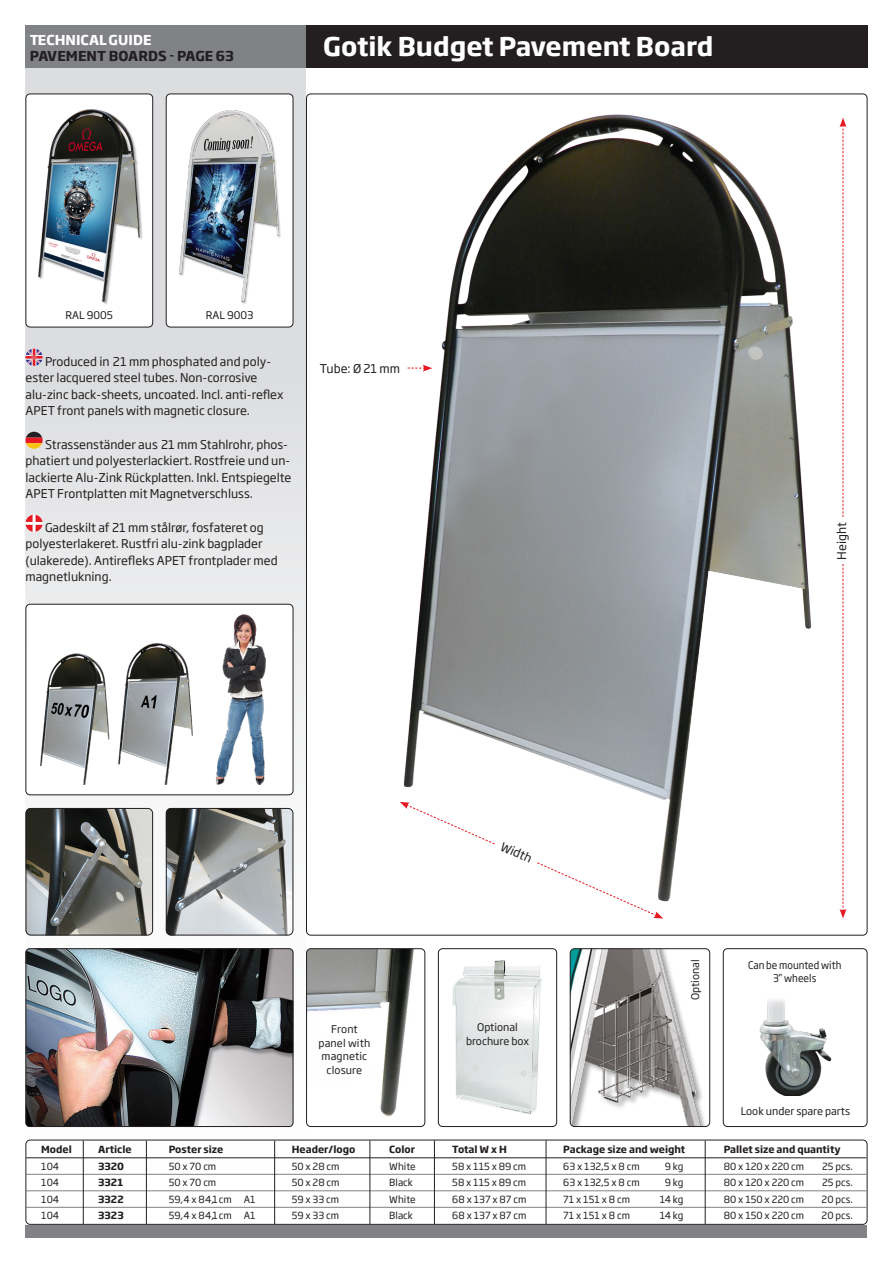
<style>
.page{position:relative;width:893px;height:1263px;background:#fff}
.page>*{position:absolute;margin:0;border:0;box-sizing:border-box;transform-origin:0 0}
.t1{font:700 25.5px "Soho Gothic Pro";color:#fff}
.t2{font:700 13.5px "Soho Gothic Pro";letter-spacing:.005em;color:#231f20}
.t3{font:700 13.5px "Soho Gothic Pro";letter-spacing:.005em;color:#fff}
.t4{font:12px/16.5px "Soho Gothic Pro";color:#231f20}
.t5{font:10.5px/13.5px "Soho Gothic Pro";color:#231f20;text-align:center}
.t6{font:10.5px/13.5px "Soho Gothic Pro";color:#231f20;text-align:center;scale:.92 1}
.t7{font:9.75px "Soho Gothic Pro";color:#231f20}
.t8{font:700 9.75px "Soho Gothic Pro";color:#231f20}
</style>
<div class="page">
<div style="left:306px;top:26px;width:561px;height:42px;background:#231f20"></div>
<div style="left:26px;top:26px;width:280px;height:42px;background:#808285"></div>
<div style="left:26px;top:1225px;width:841px;height:12px;background:#808285"></div>
<div style="left:26px;top:68px;width:280px;height:1157px;background:linear-gradient(to bottom,#d6d7da,#fff)"></div>
<div style="left:26px;top:94px;width:127px;height:233px;background:#fff;border-radius:4px"></div>
<div style="left:26px;top:94px;width:127px;height:233px;border:1px solid #231f20;border-radius:4px"></div>
<div style="left:166px;top:94px;width:127px;height:233px;background:#fff;border-radius:4px"></div>
<div style="left:166px;top:94px;width:127px;height:233px;border:1px solid #231f20;border-radius:4px"></div>
<svg style="left:26px;top:349px;width:17px;height:17px"></svg>
<svg style="left:26px;top:432px;width:17px;height:17px"></svg>
<svg style="left:26px;top:515px;width:17px;height:17px"></svg>
<img style="left:26px;top:948px;width:267px;height:179px">
<div style="left:26px;top:948px;width:267px;height:179px;border:1px solid #231f20;border-radius:4px"></div>
<img style="left:26px;top:808px;width:127px;height:127px">
<div style="left:26px;top:808px;width:127px;height:127px;border:1px solid #231f20;border-radius:5px"></div>
<img style="left:166px;top:808px;width:127px;height:127px">
<div style="left:166px;top:808px;width:127px;height:127px;border:1px solid #231f20;border-radius:5px"></div>
<img style="left:308px;top:949px;width:117px;height:177px">
<div style="left:306px;top:948px;width:119px;height:179px;border:1px solid #231f20;border-radius:4px"></div>
<img style="left:570px;top:950px;width:140px;height:176px">
<div style="left:570px;top:948px;width:140px;height:179px;border:1px solid #231f20;border-radius:4px"></div>
<div style="left:723px;top:948px;width:144px;height:179px;border:1px solid #231f20;border-radius:4px"></div>
<img style="left:759px;top:1000px;width:72px;height:96px">
<img style="left:453px;top:961px;width:89px;height:153px">
<div style="left:438px;top:948px;width:119px;height:179px;border:1px solid #231f20;border-radius:4px"></div>
<div style="left:26px;top:604px;width:267px;height:191px;background:#fff;border-radius:4px"></div>
<img style="left:40px;top:614px;width:226px;height:170px">
<div style="left:26px;top:604px;width:267px;height:191px;border:1px solid #231f20;border-radius:4px"></div>
<div style="left:38px;top:110px;width:105px;height:195px;background:#231f20;opacity:.4"></div>
<img style="left:38px;top:110px;width:101px;height:192px">
<div style="left:179px;top:110px;width:103px;height:195px;background:#231f20;opacity:.4"></div>
<img style="left:180px;top:111px;width:98px;height:191px">
<img style="left:404px;top:115px;width:407px;height:786px">
<svg style="left:839px;top:118px;width:7px;height:800px"></svg>
<div style="left:837px;top:518px;width:10px;height:46px;background:#fff"></div>
<svg style="left:400px;top:802px;width:263px;height:116px"></svg>
<svg style="left:408px;top:365px;width:24px;height:7px"></svg>
<hr style="left:26px;top:1157px;width:840px;height:1px;background:#231f20">
<hr style="left:26px;top:1174px;width:840px;height:1px;background:#808285">
<hr style="left:26px;top:1190px;width:840px;height:1px;background:#808285">
<hr style="left:26px;top:1207px;width:840px;height:1px;background:#808285">
<div style="left:26px;top:1140px;width:841px;height:85px;border:1px solid #231f20;border-radius:4px"></div>
<hr style="left:146px;top:1140px;width:1px;height:84px;background:#231f20">
<hr style="left:83px;top:1140px;width:1px;height:84px;background:#231f20">
<hr style="left:274px;top:1140px;width:1px;height:84px;background:#231f20">
<hr style="left:369px;top:1140px;width:1px;height:84px;background:#231f20">
<hr style="left:434px;top:1140px;width:1px;height:84px;background:#231f20">
<hr style="left:546px;top:1140px;width:1px;height:84px;background:#231f20">
<hr style="left:705px;top:1140px;width:1px;height:84px;background:#231f20">
<p class="t3" style="left:30px;top:29px;width:123px">TECHNICAL GUIDE</p>
<p class="t2" style="left:30px;top:45px;width:206px">PAVEMENT BOARDS - PAGE 63</p>
<p class="t1" style="left:323px;top:27px;width:392px">Gotik Budget Pavement Board</p>
<p class="t5" style="left:66px;top:307px;width:49px">RAL 9005</p>
<p class="t5" style="left:206px;top:307px;width:49px">RAL 9003</p>
<p class="t4" style="left:26px;top:352px;width:259px;text-indent:20px">Produced in 21 mm phosphated and poly&shy;ester lacquered steel tubes. Non-corrosive alu-zinc back-sheets, uncoated. Incl. anti-reflex APET front panels with magnetic closure.</p>
<p class="t4" style="left:26px;top:435px;width:268px;text-indent:20px">Strassenständer aus 21 mm Stahlrohr, phos&shy;phatiert und polyesterlackiert. Rostfreie und un&shy;lackierte Alu-Zink Rückplatten. Inkl. Entspiegelte APET Frontplatten mit Magnetverschluss.</p>
<p class="t4" style="left:26px;top:518px;width:254px;text-indent:20px">Gadeskilt af 21 mm stålrør, fosfateret og polyesterlakeret. Rustfri alu-zink bagplader (ulakerede). Antirefleks APET frontplader med magnetlukning.</p>
<p class="t4" style="left:320px;top:360px;width:82px">Tube: Ø 21 mm</p>
<p class="t4" style="left:833px;top:560px;width:39px;rotate:-90deg">Height</p>
<p class="t4" style="left:505px;top:837px;width:34px;rotate:24deg">Width</p>
<p class="t5" style="left:319px;top:1022px;width:53px">Front panel with magnetic closure</p>
<p class="t5" style="left:466px;top:1020px;width:64px">Optional brochure box</p>
<p class="t5" style="left:688px;top:1000px;width:42px;rotate:-90deg">Optional</p>
<p class="t6" style="left:748px;top:958px;width:103px">Can be mounted with<br>3’’ wheels</p>
<p class="t5" style="left:741px;top:1104px;width:111px">Look under spare parts</p>
<p class="t8" style="left:41px;top:1142px;width:32px">Model</p>
<p class="t8" style="left:98px;top:1142px;width:35px">Article</p>
<p class="t8" style="left:169px;top:1142px;width:56px">Poster size</p>
<p class="t8" style="left:292px;top:1142px;width:65px">Header/logo</p>
<p class="t8" style="left:389px;top:1142px;width:27px">Color</p>
<p class="t8" style="left:452px;top:1142px;width:56px">Total W x H</p>
<p class="t8" style="left:563px;top:1142px;width:123px">Package size and weight</p>
<p class="t8" style="left:724px;top:1142px;width:118px">Pallet size and quantity</p>
<p class="t7" style="left:41px;top:1158px;width:20px">104</p>
<p class="t8" style="left:98px;top:1158px;width:27px">3320</p>
<p class="t7" style="left:169px;top:1158px;width:49px">50 x 70 cm</p>
<p class="t7" style="left:292px;top:1158px;width:49px">50 x 28 cm</p>
<p class="t7" style="left:389px;top:1158px;width:28px">White</p>
<p class="t7" style="left:452px;top:1158px;width:75px">58 x 115 x 89 cm</p>
<p class="t7" style="left:563px;top:1158px;width:78px">63 x 132,5 x 8 cm</p>
<p class="t7" style="left:665px;top:1158px;width:20px">9 kg</p>
<p class="t7" style="left:724px;top:1158px;width:82px">80 x 120 x 220 cm</p>
<p class="t7" style="left:822px;top:1158px;width:32px">25 pcs.</p>
<p class="t7" style="left:41px;top:1175px;width:20px">104</p>
<p class="t8" style="left:98px;top:1175px;width:26px">3321</p>
<p class="t7" style="left:169px;top:1175px;width:49px">50 x 70 cm</p>
<p class="t7" style="left:292px;top:1175px;width:49px">50 x 28 cm</p>
<p class="t7" style="left:389px;top:1175px;width:25px">Black</p>
<p class="t7" style="left:452px;top:1175px;width:75px">58 x 115 x 89 cm</p>
<p class="t7" style="left:563px;top:1175px;width:78px">63 x 132,5 x 8 cm</p>
<p class="t7" style="left:665px;top:1175px;width:20px">9 kg</p>
<p class="t7" style="left:724px;top:1175px;width:82px">80 x 120 x 220 cm</p>
<p class="t7" style="left:822px;top:1175px;width:32px">25 pcs.</p>
<p class="t7" style="left:41px;top:1191px;width:20px">104</p>
<p class="t8" style="left:98px;top:1191px;width:27px">3322</p>
<p class="t7" style="left:169px;top:1191px;width:88px">59,4 x 84,1 cm A1</p>
<p class="t7" style="left:292px;top:1191px;width:49px">59 x 33 cm</p>
<p class="t7" style="left:389px;top:1191px;width:28px">White</p>
<p class="t7" style="left:452px;top:1191px;width:76px">68 x 137 x 87 cm</p>
<p class="t7" style="left:563px;top:1191px;width:68px">71 x 151 x 8 cm</p>
<p class="t7" style="left:660px;top:1191px;width:25px">14 kg</p>
<p class="t7" style="left:724px;top:1191px;width:82px">80 x 150 x 220 cm</p>
<p class="t7" style="left:822px;top:1191px;width:33px">20 pcs.</p>
<p class="t7" style="left:41px;top:1208px;width:20px">104</p>
<p class="t8" style="left:98px;top:1208px;width:27px">3323</p>
<p class="t7" style="left:169px;top:1208px;width:88px">59,4 x 84,1 cm A1</p>
<p class="t7" style="left:292px;top:1208px;width:49px">59 x 33 cm</p>
<p class="t7" style="left:389px;top:1208px;width:25px">Black</p>
<p class="t7" style="left:452px;top:1208px;width:76px">68 x 137 x 87 cm</p>
<p class="t7" style="left:563px;top:1208px;width:68px">71 x 151 x 8 cm</p>
<p class="t7" style="left:660px;top:1208px;width:25px">14 kg</p>
<p class="t7" style="left:724px;top:1208px;width:82px">80 x 150 x 220 cm</p>
<p class="t7" style="left:822px;top:1208px;width:33px">20 pcs.</p>
</div>
